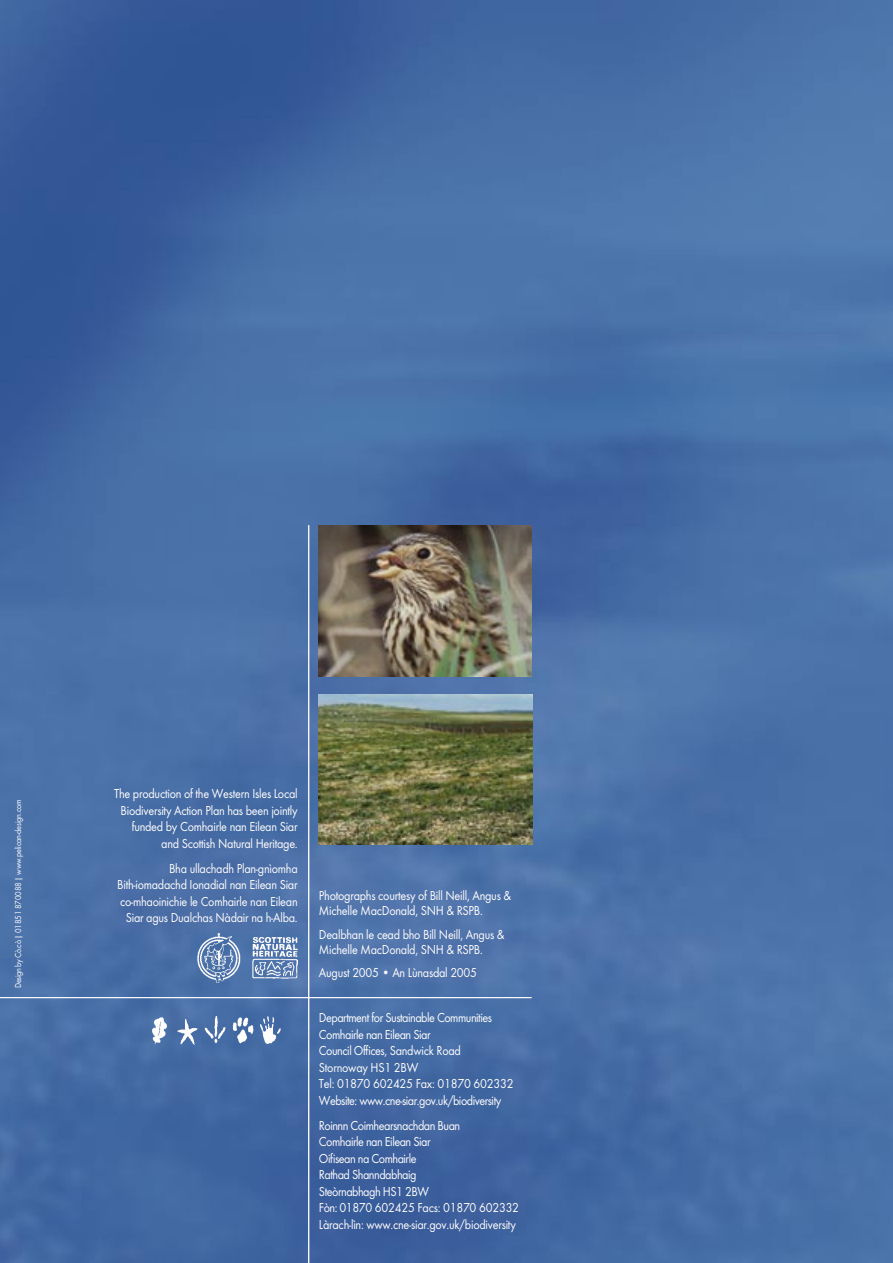
<style>
.page{position:relative;width:893px;height:1263px;background:#fff}
.page>*{position:absolute;margin:0;border:0;box-sizing:border-box;transform-origin:0 0}
.Back_Page{font:13.5px/16.5px "Futura T";letter-spacing:-.02em;color:#fffdfd;text-align:right;scale:.9 1}
.Body_text{font:13.5px "Futura T";letter-spacing:-.04em;color:#fffdfd;scale:.9 1}
.back_page{font:13.5px/15px "Futura T";letter-spacing:-.02em;color:#fffdfd;scale:.9 1}
.Body_text-2{font:13.5px "Futura T";letter-spacing:-.02em;color:#fffdfd;scale:.9 1}
.Body_text-3{font:9px "Futura T";letter-spacing:-.02em;color:#fffdfd;scale:.9 1}
.s1{font-weight:500}
</style>
<div class="page">
<img style="left:0;top:0;width:893px;height:1263px">
<hr style="left:0;top:997px;width:532px;height:1px;background:#fffdfd">
<hr style="left:308px;top:525px;width:1px;height:738px;background:#fffdfd">
<img style="left:319px;top:525px;width:212px;height:151px">
<img style="left:319px;top:694px;width:214px;height:151px">
<img style="left:148px;top:1016px;width:136px;height:33px">
<img style="left:197px;top:932px;width:47px;height:51px">
<img style="left:252px;top:936px;width:46px;height:43px">
<p class="Body_text-3" style="left:13px;top:988px;width:211px;rotate:-90deg">Design by Cò.cò <span class="s1">|</span> 01851 870088 <span class="s1">|</span> www.pelican-design.com</p>
<p class="Back_Page" style="left:114px;top:785px;width:205px">The production of the Western Isles Local Biodiversity Action Plan has been jointly funded by Comhairle nan Eilean Siar and Scottish Natural Heritage.</p>
<p class="Back_Page" style="left:117px;top:860px;width:202px">Bha ullachadh Plan-gnìomha Bith-iomadachd Ionadial nan Eilean Siar co-mhaoinichie le Comhairle nan Eilean Siar agus Dualchas Nàdair na h-Alba.</p>
<p class="back_page" style="left:319px;top:888px;width:215px">Photographs courtesy of Bill Neill, Angus &amp;<br>Michelle MacDonald, SNH &amp; RSPB.</p>
<p class="back_page" style="left:319px;top:926px;width:208px">Dealbhan le cead bho Bill Neill, Angus &amp;<br>Michelle MacDonald, SNH &amp; RSPB.</p>
<p class="back_page" style="left:319px;top:965px;width:177px">August 2005 • An Lùnasdal 2005</p>
<p class="Body_text" style="left:319px;top:1010px;width:194px">Department for Sustainable Communities</p>
<p class="Body_text" style="left:319px;top:1026px;width:126px">Comhairle nan Eilean Siar</p>
<p class="Body_text" style="left:319px;top:1043px;width:159px">Council Offices, Sandwick Road</p>
<p class="Body_text-2" style="left:319px;top:1059px;width:112px">Stornoway HS1 2BW</p>
<p class="Body_text-2" style="left:319px;top:1076px;width:218px">Tel: 01870 602425 Fax: 01870 602332</p>
<p class="Body_text" style="left:319px;top:1092px;width:204px">Website: www.cne-siar.gov.uk/biodiversity</p>
<p class="Body_text" style="left:319px;top:1117px;width:159px">Roinnn Coimhearsnachdan Buan</p>
<p class="Body_text" style="left:319px;top:1134px;width:126px">Comhairle nan Eilean Siar</p>
<p class="Body_text" style="left:319px;top:1150px;width:110px">Oifisean na Comhairle</p>
<p class="Body_text" style="left:319px;top:1167px;width:110px">Rathad Shanndabhaig</p>
<p class="Body_text" style="left:319px;top:1183px;width:124px">Steòrnabhagh HS1 2BW</p>
<p class="Body_text-2" style="left:319px;top:1200px;width:224px">Fòn: 01870 602425 Facs: 01870 602332</p>
<p class="Body_text-2" style="left:319px;top:1216px;width:220px">Làrach-lìn: www.cne-siar.gov.uk/biodiversity</p>
</div>
